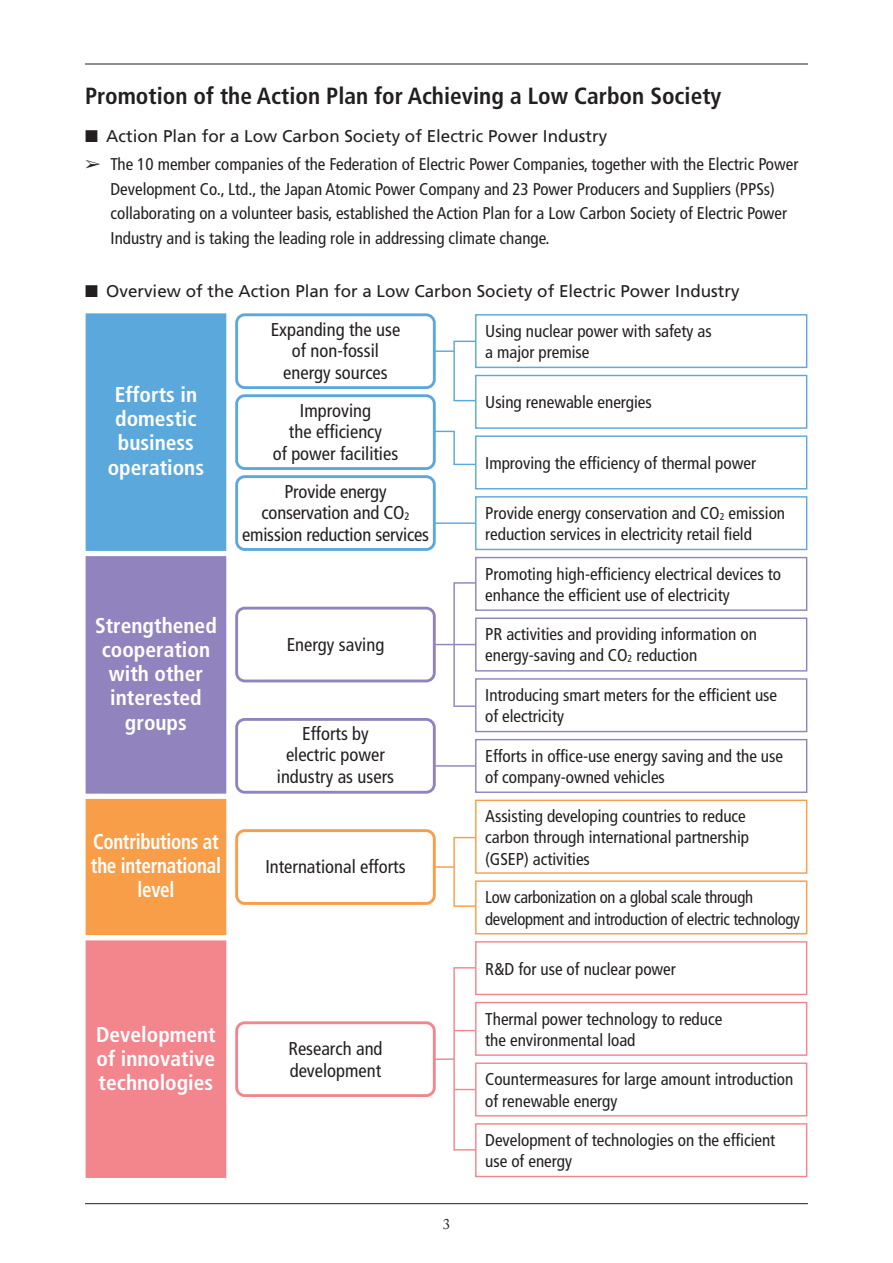
<style>
.page{position:relative;width:893px;height:1263px;background:#fff}
.page>*{position:absolute;margin:0;border:0;box-sizing:border-box;transform-origin:0 0}
.t1{font:700 condensed 23.4px "Frutiger LT Std";color:#231f20}
.t2{font:700 condensed 21.45px/24.3px "Frutiger LT Std";color:#fff;text-align:center}
.t3{font:700 condensed 21.45px/24.3px "Frutiger LT Std";color:#fff;text-align:center;scale:.89 1}
.t4{font:condensed 18.6px/21.5px "Frutiger LT Std";color:#231f20;text-align:center}
.t5{font:condensed 17.1px/21.5px "Frutiger LT Std";color:#231f20}
.t6{font:condensed 16.95px/24.5px "Frutiger LT Std";color:#231f20}
.t7{font:16.95px "Frutiger LT Std";color:#231f20}
.t8{font:14.85px "Adobe Caslon Pro";color:#231f20}
.s1{font-size:10.8px}
</style>
<div class="page">
<hr style="left:85px;top:1203px;width:723px;height:1px;background:#231f20">
<hr style="left:85px;top:64px;width:723px;height:1px;background:#231f20">
<svg style="left:436px;top:430px;width:39px;height:36px"></svg>
<div style="left:453px;top:582px;width:39px;height:125px;border:1px solid #9183bd"></div>
<hr style="left:435px;top:765px;width:56px;height:2px;background:#9183bd">
<hr style="left:435px;top:522px;width:56px;height:2px;background:#5ba8dc">
<hr style="left:435px;top:644px;width:56px;height:1px;background:#9183bd">
<div style="left:453px;top:341px;width:39px;height:60px;border:1px solid #5ba8dc"></div>
<div style="left:453px;top:837px;width:39px;height:70px;border:1px solid #f89d48"></div>
<div style="left:453px;top:967px;width:39px;height:183px;border:1px solid #f3858d"></div>
<div style="left:476px;top:315px;width:331px;height:52px;background:#fff"></div>
<div style="left:475px;top:314px;width:332px;height:54px;border:1px solid #5ba8dc"></div>
<div style="left:476px;top:375px;width:331px;height:53px;background:#fff"></div>
<div style="left:475px;top:375px;width:332px;height:54px;border:1px solid #5ba8dc"></div>
<div style="left:475px;top:435px;width:332px;height:54px;border:1px solid #5ba8dc"></div>
<div style="left:476px;top:497px;width:331px;height:52px;background:#fff"></div>
<div style="left:475px;top:496px;width:332px;height:54px;border:1px solid #5ba8dc"></div>
<div style="left:476px;top:557px;width:331px;height:53px;background:#fff"></div>
<div style="left:475px;top:557px;width:332px;height:54px;border:1px solid #9183bd"></div>
<div style="left:476px;top:618px;width:331px;height:53px;background:#fff"></div>
<div style="left:475px;top:617px;width:332px;height:54px;border:1px solid #9183bd"></div>
<div style="left:476px;top:679px;width:331px;height:52px;background:#fff"></div>
<div style="left:475px;top:678px;width:332px;height:54px;border:1px solid #9183bd"></div>
<div style="left:476px;top:740px;width:331px;height:52px;background:#fff"></div>
<div style="left:475px;top:739px;width:332px;height:54px;border:1px solid #9183bd"></div>
<div style="left:476px;top:881px;width:331px;height:53px;background:#fff"></div>
<div style="left:475px;top:880px;width:332px;height:54px;border:1px solid #f89d48"></div>
<div style="left:476px;top:942px;width:331px;height:52px;background:#fff"></div>
<div style="left:475px;top:941px;width:332px;height:54px;border:1px solid #f3858d"></div>
<div style="left:476px;top:1002px;width:331px;height:53px;background:#fff"></div>
<div style="left:475px;top:1002px;width:332px;height:54px;border:1px solid #f3858d"></div>
<div style="left:476px;top:1063px;width:331px;height:53px;background:#fff"></div>
<div style="left:475px;top:1062px;width:332px;height:54px;border:1px solid #f3858d"></div>
<div style="left:476px;top:1124px;width:331px;height:52px;background:#fff"></div>
<div style="left:475px;top:1123px;width:332px;height:54px;border:1px solid #f3858d"></div>
<div style="left:235px;top:313px;width:201px;height:76px;border:3px solid #5ba8dc;border-radius:8px"></div>
<div style="left:235px;top:394px;width:201px;height:76px;border:3px solid #5ba8dc;border-radius:8px"></div>
<div style="left:235px;top:475px;width:201px;height:76px;border:3px solid #5ba8dc;border-radius:8px"></div>
<div style="left:235px;top:718px;width:201px;height:76px;border:3px solid #9183bd;border-radius:8px"></div>
<div style="left:235px;top:607px;width:201px;height:75px;border:3px solid #9183bd;border-radius:8px"></div>
<div style="left:87px;top:315px;width:138px;height:234px;background:#5ba8dc"></div>
<div style="left:86px;top:313px;width:140px;height:238px;border:3px solid #5ba8dc"></div>
<div style="left:87px;top:557px;width:138px;height:235px;background:#9183bd"></div>
<div style="left:86px;top:556px;width:140px;height:238px;border:3px solid #9183bd"></div>
<div style="left:87px;top:800px;width:138px;height:134px;background:#f89d48"></div>
<div style="left:86px;top:799px;width:140px;height:136px;border:3px solid #f89d48"></div>
<div style="left:87px;top:942px;width:138px;height:234px;background:#f3858d"></div>
<div style="left:86px;top:940px;width:140px;height:238px;border:3px solid #f3858d"></div>
<div style="left:235px;top:829px;width:201px;height:76px;border:3px solid #f89d48;border-radius:8px"></div>
<div style="left:235px;top:1021px;width:201px;height:76px;border:3px solid #f3858d;border-radius:8px"></div>
<div style="left:476px;top:800px;width:331px;height:73px;background:#fff"></div>
<div style="left:475px;top:800px;width:332px;height:74px;border:1px solid #f89d48"></div>
<svg style="left:435px;top:350px;width:19px;height:2px"></svg>
<svg style="left:435px;top:1058px;width:19px;height:2px"></svg>
<svg style="left:454px;top:1030px;width:21px;height:1px"></svg>
<svg style="left:454px;top:1089px;width:21px;height:1px"></svg>
<svg style="left:435px;top:866px;width:19px;height:2px"></svg>
<h1 class="t1" style="left:85px;top:82px;width:638px">Promotion of the Action Plan for Achieving a Low Carbon Society</h1>
<p class="t7" style="left:85px;top:126px;width:524px">■ Action Plan for a Low Carbon Society of Electric Power Industry</p>
<p class="t6" style="left:111px;top:152px;width:689px;text-indent:-26px">➢ The 10 member companies of the Federation of Electric Power Companies, together with the Electric Power Development Co., Ltd., the Japan Atomic Power Company and 23 Power Producers and Suppliers (PPSs) collaborating on a volunteer basis, established the Action Plan for a Low Carbon Society of Electric Power Industry and is taking the leading role in addressing climate change.</p>
<p class="t7" style="left:85px;top:281px;width:656px">■ Overview of the Action Plan for a Low Carbon Society of Electric Power Industry</p>
<p class="t5" style="left:485px;top:320px;width:228px">Using nuclear power with safety as a major premise</p>
<p class="t4" style="left:271px;top:319px;width:131px">Expanding the use of non-fossil energy sources</p>
<p class="t2" style="left:108px;top:382px;width:98px">Efforts in domestic business operations</p>
<p class="t4" style="left:273px;top:400px;width:127px">Improving<br>the efficiency<br>of power facilities</p>
<p class="t4" style="left:242px;top:481px;width:188px">Provide energy conservation and CO<span class="s1">2 </span>emission reduction services</p>
<p class="t2" style="left:95px;top:613px;width:123px">Strengthened cooperation with other interested groups</p>
<p class="t3" style="left:91px;top:829px;width:148px">Contributions at the international level</p>
<p class="t4" style="left:287px;top:634px;width:99px">Energy saving</p>
<p class="t4" style="left:277px;top:723px;width:119px">Efforts by electric power industry as users</p>
<p class="t4" style="left:265px;top:856px;width:142px">International efforts</p>
<p class="t2" style="left:96px;top:1022px;width:121px;text-align:justify">Development of innovative technologies</p>
<p class="t4" style="left:288px;top:1038px;width:96px;text-align:left">Research and development</p>
<p class="t8" style="left:443px;top:1215px;width:9px">3</p>
<p class="t5" style="left:485px;top:392px;width:168px">Using renewable energies</p>
<p class="t5" style="left:485px;top:452px;width:272px">Improving the efficiency of thermal power</p>
<p class="t5" style="left:485px;top:502px;width:301px">Provide energy conservation and CO<sub>2</sub> emission reduction services in electricity retail field</p>
<p class="t5" style="left:485px;top:563px;width:297px">Promoting high-efficiency electrical devices to enhance the efficient use of electricity</p>
<p class="t5" style="left:485px;top:623px;width:273px">PR activities and providing information on energy-saving and CO<sub>2</sub> reduction</p>
<p class="t5" style="left:485px;top:684px;width:293px">Introducing smart meters for the efficient use of electricity</p>
<p class="t5" style="left:485px;top:745px;width:299px">Efforts in office-use energy saving and the use of company-owned vehicles</p>
<p class="t5" style="left:485px;top:805px;width:265px">Assisting developing countries to reduce carbon through international partnership (GSEP) activities</p>
<p class="t5" style="left:485px;top:886px;width:316px">Low carbonization on a global scale through development and introduction of electric technology</p>
<p class="t5" style="left:485px;top:958px;width:192px">R&amp;D for use of nuclear power</p>
<p class="t5" style="left:485px;top:1008px;width:239px">Thermal power technology to reduce the environmental load</p>
<p class="t5" style="left:485px;top:1069px;width:310px">Countermeasures for large amount introduction of renewable energy</p>
<p class="t5" style="left:485px;top:1129px;width:292px">Development of technologies on the efficient use of energy</p>
</div>
